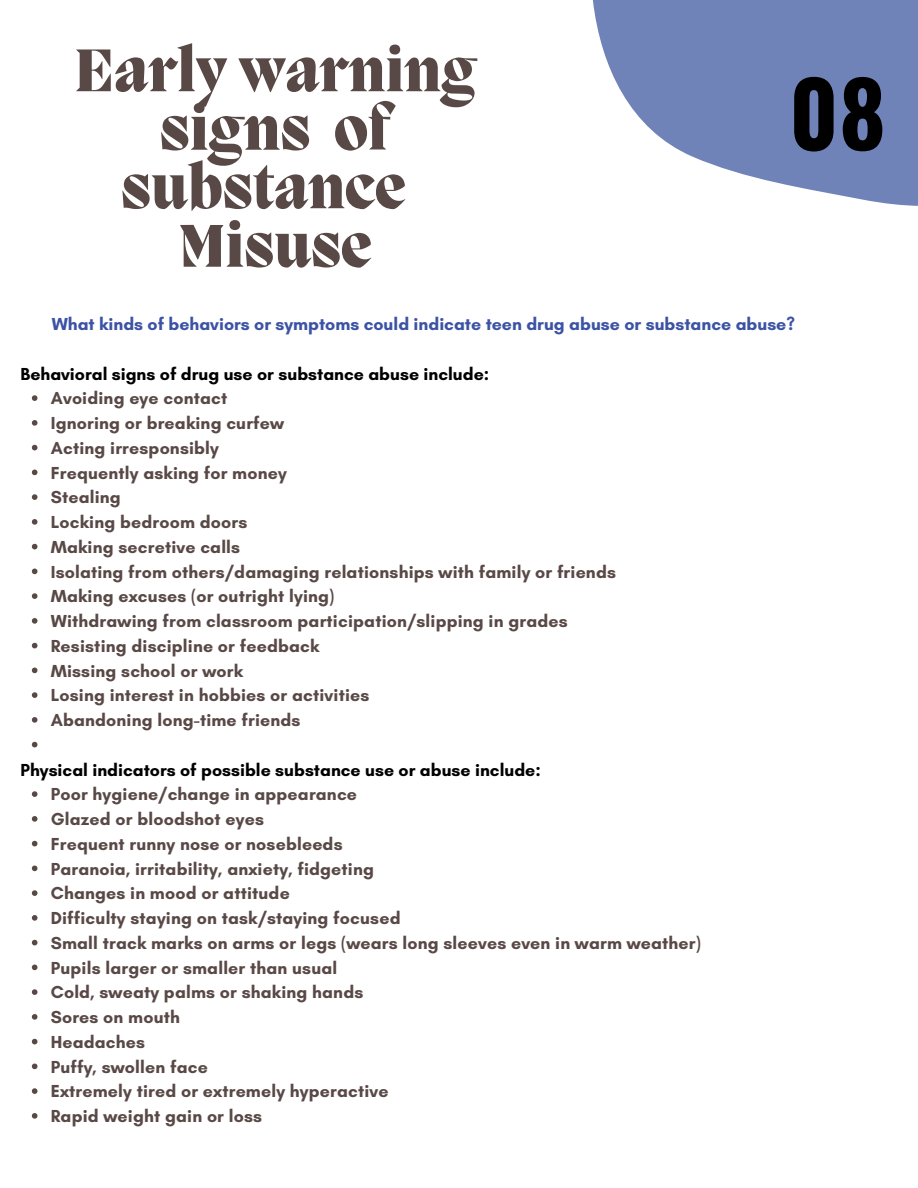
<style>
.page{position:relative;width:918px;height:1188px;background:#fff}
.page>*{position:absolute;margin:0;border:0;box-sizing:border-box;transform-origin:0 0}
.t1{font:700 89.25px "Oswald";color:#000}
.t2{font:800 61.8px/58.5px "Migra";color:#594946;text-align:center}
.t3{font:700 17.7px "Glacial Indifference";letter-spacing:.01em;color:#594946}
.t4{font:700 17.7px "Glacial Indifference";color:#000}
.t5{font:700 17.7px "Glacial Indifference";color:#3c53a5}
</style>
<div class="page">
<svg style="left:592px;top:0;width:326px;height:206px;fill:#7083b9"></svg>
<svg style="left:32px;top:395px;width:5px;height:6px"></svg>
<svg style="left:32px;top:420px;width:5px;height:6px"></svg>
<svg style="left:32px;top:445px;width:5px;height:5px"></svg>
<svg style="left:32px;top:470px;width:5px;height:5px"></svg>
<svg style="left:32px;top:494px;width:5px;height:6px"></svg>
<svg style="left:32px;top:519px;width:5px;height:6px"></svg>
<svg style="left:32px;top:544px;width:5px;height:5px"></svg>
<svg style="left:32px;top:569px;width:5px;height:5px"></svg>
<svg style="left:32px;top:593px;width:5px;height:6px"></svg>
<svg style="left:32px;top:618px;width:5px;height:6px"></svg>
<svg style="left:32px;top:643px;width:5px;height:5px"></svg>
<svg style="left:32px;top:668px;width:5px;height:5px"></svg>
<svg style="left:32px;top:692px;width:5px;height:6px"></svg>
<svg style="left:32px;top:717px;width:5px;height:6px"></svg>
<svg style="left:32px;top:742px;width:5px;height:5px"></svg>
<svg style="left:32px;top:791px;width:5px;height:6px"></svg>
<svg style="left:32px;top:816px;width:5px;height:6px"></svg>
<svg style="left:32px;top:841px;width:5px;height:5px"></svg>
<svg style="left:32px;top:866px;width:5px;height:5px"></svg>
<svg style="left:32px;top:890px;width:5px;height:6px"></svg>
<svg style="left:32px;top:915px;width:5px;height:6px"></svg>
<svg style="left:32px;top:940px;width:5px;height:5px"></svg>
<svg style="left:32px;top:965px;width:5px;height:5px"></svg>
<svg style="left:32px;top:989px;width:5px;height:6px"></svg>
<svg style="left:32px;top:1014px;width:5px;height:6px"></svg>
<svg style="left:32px;top:1039px;width:5px;height:5px"></svg>
<svg style="left:32px;top:1064px;width:5px;height:5px"></svg>
<svg style="left:32px;top:1088px;width:5px;height:6px"></svg>
<svg style="left:32px;top:1113px;width:5px;height:6px"></svg>
<p class="t2" style="left:74px;top:46px;width:403px">Early warning signs of substance<br>Misuse</p>
<p class="t1" style="left:789px;top:44px;width:98px">08</p>
<p class="t5" style="left:52px;top:313px;width:745px">What kinds of behaviors or symptoms could indicate teen drug abuse or substance abuse?</p>
<p class="t4" style="left:21px;top:363px;width:470px">Behavioral signs of drug use or substance abuse include:</p>
<p class="t3" style="left:51px;top:387px;width:178px">Avoiding eye contact</p>
<p class="t3" style="left:51px;top:412px;width:235px">Ignoring or breaking curfew</p>
<p class="t3" style="left:51px;top:437px;width:170px">Acting irresponsibly</p>
<p class="t3" style="left:51px;top:462px;width:238px">Frequently asking for money</p>
<p class="t3" style="left:51px;top:486px;width:72px">Stealing</p>
<p class="t3" style="left:51px;top:511px;width:198px">Locking bedroom doors</p>
<p class="t3" style="left:51px;top:536px;width:191px">Making secretive calls</p>
<p class="t3" style="left:51px;top:561px;width:567px">Isolating from others/damaging relationships with family or friends</p>
<p class="t3" style="left:51px;top:585px;width:285px">Making excuses (or outright lying)</p>
<p class="t3" style="left:51px;top:610px;width:519px">Withdrawing from classroom participation/slipping in grades</p>
<p class="t3" style="left:51px;top:635px;width:270px">Resisting discipline or feedback</p>
<p class="t3" style="left:51px;top:660px;width:194px">Missing school or work</p>
<p class="t3" style="left:51px;top:684px;width:320px">Losing interest in hobbies or activities</p>
<p class="t3" style="left:51px;top:709px;width:251px">Abandoning long-time friends</p>
<p class="t4" style="left:21px;top:759px;width:522px">Physical indicators of possible substance use or abuse include:</p>
<p class="t3" style="left:51px;top:783px;width:308px">Poor hygiene/change in appearance</p>
<p class="t3" style="left:51px;top:808px;width:215px">Glazed or bloodshot eyes</p>
<p class="t3" style="left:51px;top:833px;width:293px">Frequent runny nose or nosebleeds</p>
<p class="t3" style="left:51px;top:858px;width:325px">Paranoia, irritability, anxiety, fidgeting</p>
<p class="t3" style="left:51px;top:882px;width:241px">Changes in mood or attitude</p>
<p class="t3" style="left:51px;top:907px;width:351px">Difficulty staying on task/staying focused</p>
<p class="t3" style="left:51px;top:932px;width:652px">Small track marks on arms or legs (wears long sleeves even in warm weather)</p>
<p class="t3" style="left:51px;top:957px;width:288px">Pupils larger or smaller than usual</p>
<p class="t3" style="left:51px;top:981px;width:314px">Cold, sweaty palms or shaking hands</p>
<p class="t3" style="left:51px;top:1006px;width:131px">Sores on mouth</p>
<p class="t3" style="left:51px;top:1031px;width:96px">Headaches</p>
<p class="t3" style="left:51px;top:1056px;width:159px">Puffy, swollen face</p>
<p class="t3" style="left:51px;top:1080px;width:339px">Extremely tired or extremely hyperactive</p>
<p class="t3" style="left:51px;top:1105px;width:213px">Rapid weight gain or loss</p>
</div>
